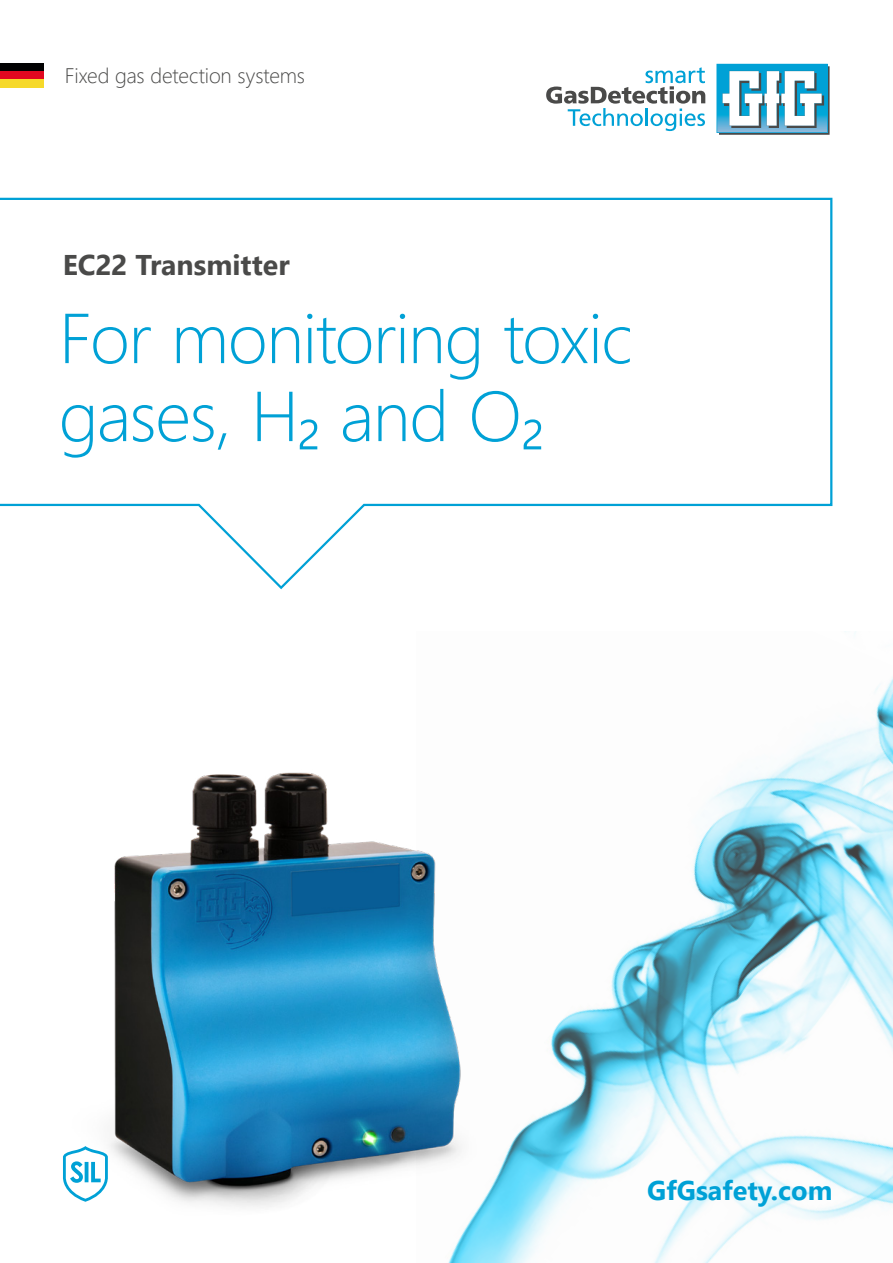
<style>
.page{position:relative;width:893px;height:1263px;background:#fff}
.page>*{position:absolute;margin:0;border:0;box-sizing:border-box;transform-origin:0 0}
.t1{font:300 70.5px/78px "Segoe UI";letter-spacing:-.02em;color:#00a1d6}
.t2{font:700 28.5px "Segoe UI";letter-spacing:-.005em;color:#4a4a49}
.t3{font:700 27px "Segoe UI";color:#00a1d6}
.t4{font:300 21px "Segoe UI";letter-spacing:-.005em;color:#4a4a49}
</style>
<div class="page">
<img style="left:448px;top:631px;width:445px;height:632px">
<div style="left:0;top:63px;width:44px;height:8px;background:#020203"></div>
<div style="left:0;top:71px;width:44px;height:9px;background:#e10820"></div>
<div style="left:0;top:80px;width:44px;height:8px;background:#f6d92a"></div>
<svg style="left:716px;top:64px;width:114px;height:71px"></svg>
<svg style="left:546px;top:67px;width:159px;height:64px"></svg>
<svg style="left:0;top:197px;width:833px;height:393px"></svg>
<img style="left:110px;top:758px;width:387px;height:469px">
<svg style="left:63px;top:1146px;width:45px;height:56px"></svg>
<p class="t4" style="left:65px;top:56px;width:242px">Fixed gas detection systems</p>
<p class="t2" style="left:63px;top:237px;width:228px">EC22 Transmitter</p>
<p class="t1" style="left:59px;top:292px;width:575px">For monitoring toxic gases, H₂ and O₂</p>
<p class="t3" style="left:647px;top:1164px;width:187px">GfGsafety.com</p>
</div>
